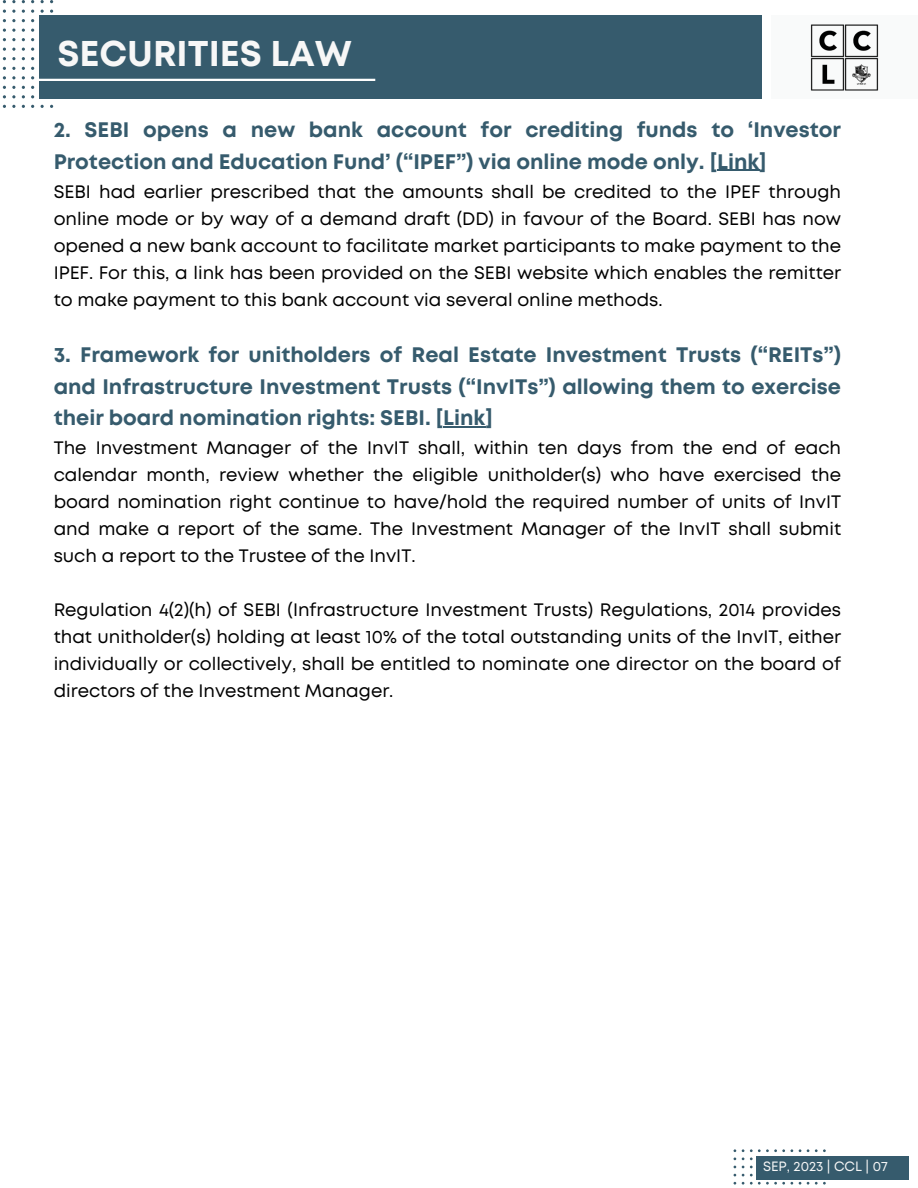
<style>
.page{position:relative;width:918px;height:1188px;background:#fff}
.page>*{position:absolute;margin:0;border:0;box-sizing:border-box;transform-origin:0 0}
.t1{font:700 35.7px "Mont";color:#f7f7f7}
.t2{font:700 21px/31.5px "Mont";color:#365b6d}
.t3{font:18px/27px "Mont";color:#000;text-align:justify}
.t4{font:13.5px "Mont";color:#f7f7f7}
</style>
<div class="page">
<svg style="left:2px;top:0;width:51px;height:108px"></svg>
<div style="left:39px;top:15px;width:722px;height:84px;background:#365b6d"></div>
<hr style="left:39px;top:79px;width:336px;height:2px;background:#fff">
<svg style="left:734px;top:1149px;width:92px;height:36px"></svg>
<div style="left:756px;top:1157px;width:153px;height:23px;background:#365b6d"></div>
<hr style="left:717px;top:170px;width:42px;height:1px;background:#365b6d">
<hr style="left:443px;top:426px;width:42px;height:1px;background:#365b6d">
<div style="left:771px;top:15px;width:146px;height:84px;background:#f9fafa"></div>
<img style="left:810px;top:24px;width:69px;height:67px">
<p class="t1" style="left:57px;top:40px;width:296px">SECURITIES LAW</p>
<p class="t2" style="left:54px;top:115px;width:789px">2. SEBI opens a new bank account for crediting funds to ‘Investor<br>Protection and Education Fund’ (“IPEF”) via online mode only. [Link]</p>
<p class="t3" style="left:54px;top:179px;width:789px">SEBI had earlier prescribed that the amounts shall be credited to the IPEF through online mode or by way of a demand draft (DD) in favour of the Board. SEBI has now opened a new bank account to facilitate market participants to make payment to the IPEF. For this, a link has been provided on the SEBI website which enables the remitter to make payment to this bank account via several online methods.</p>
<p class="t2" style="left:54px;top:340px;width:789px;text-align:justify">3. Framework for unitholders of Real Estate Investment Trusts (“REITs”) and Infrastructure Investment Trusts (“InvITs”) allowing them to exercise their board nomination rights: SEBI. [Link]</p>
<p class="t3" style="left:54px;top:436px;width:789px">The Investment Manager of the InvIT shall, within ten days from the end of each calendar month, review whether the eligible unitholder(s) who have exercised the board nomination right continue to have/hold the required number of units of InvIT and make a report of the same. The Investment Manager of the InvIT shall submit such a report to the Trustee of the InvIT.</p>
<p class="t3" style="left:54px;top:598px;width:789px">Regulation 4(2)(h) of SEBI (Infrastructure Investment Trusts) Regulations, 2014 provides that unitholder(s) holding at least 10% of the total outstanding units of the InvIT, either individually or collectively, shall be entitled to nominate one director on the board of directors of the Investment Manager.</p>
<p class="t4" style="left:763px;top:1161px;width:126px">SEP, 2023 | CCL | 07</p>
</div>
